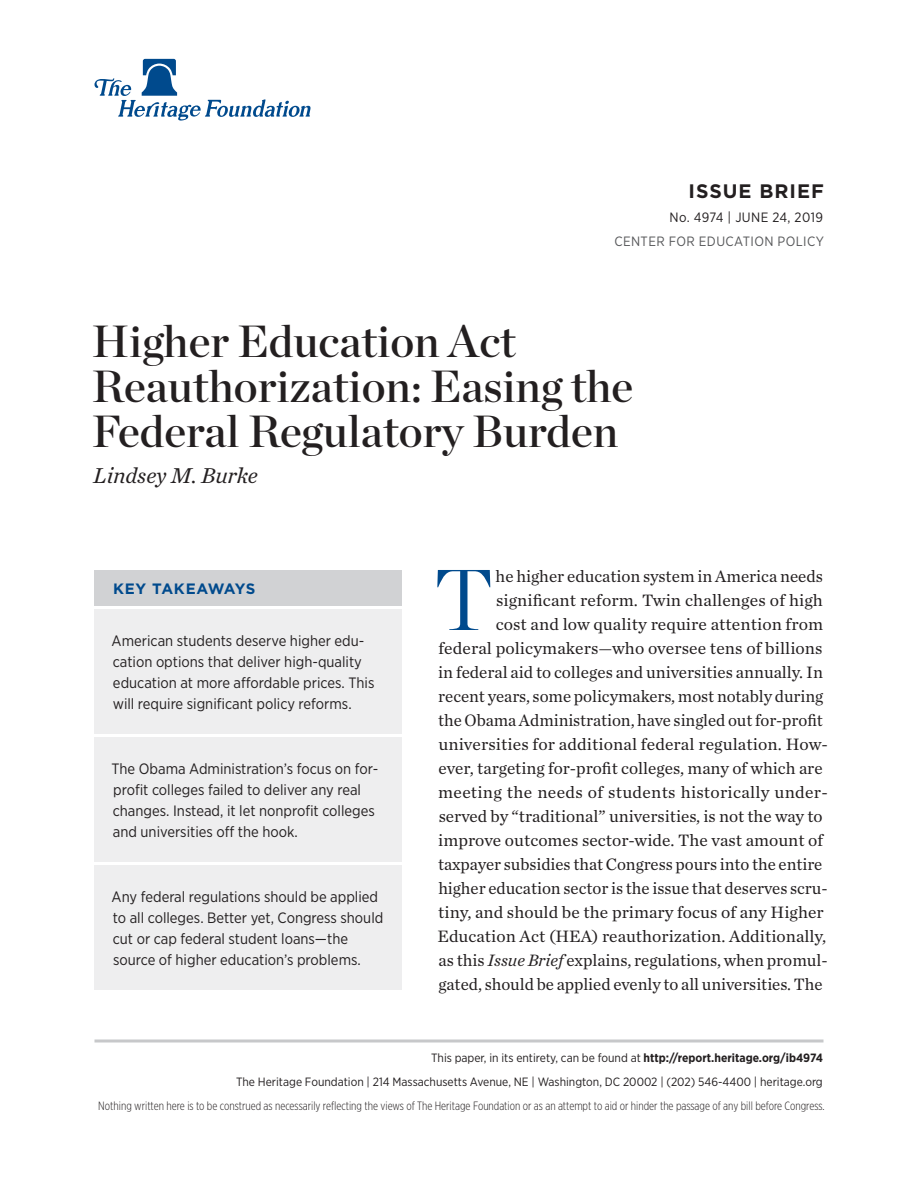
<style>
.page{position:relative;width:918px;height:1188px;background:#fff}
.page>*{position:absolute;margin:0;border:0;box-sizing:border-box;transform-origin:0 0}
.Body_Text___DROP_CAP{font:300 86.1px "Chronicle Display";color:#004a8d}
.Paper_Title{font:45px/45px "Chronicle Display Semi";color:#231f20}
.Byline{font:italic 22.5px "Chronicle Text G1";color:#231f20}
.t1{font:700 19.5px "Gotham";letter-spacing:.05em;color:#231f20}
.Body_Text___DROP_CAP-2{font:17.25px "Chronicle Text G1";color:#231f20}
.Key_Takeaways{font:15px/21px "Gotham Narrow";color:#231f20}
.Key_Takeaways___HEAD{font:700 15px "Gotham";letter-spacing:.03em;color:#004a8d}
.t2{font:13.5px "Gotham Narrow";letter-spacing:.03em;color:#57585a}
.t3{font:13.5px "Gotham Narrow";letter-spacing:.025em;color:#231f20}
.t4{font:12px/24px "Gotham Narrow";color:#231f20;text-align:right}
.t5{font:300 12px "Gotham X Narrow";color:#231f20}
.s1{font-style:italic}
.s2{font-weight:700}
</style>
<div class="page">
<hr style="left:94px;top:1040px;width:730px;height:2px;background:#c7c8ca">
<svg style="left:94px;top:59px;width:216px;height:62px"></svg>
<div style="left:94px;top:609px;width:308px;height:125px;background:#eeeeef"></div>
<div style="left:94px;top:570px;width:308px;height:36px;background:#d1d2d4"></div>
<div style="left:94px;top:737px;width:308px;height:125px;background:#eeeeef"></div>
<div style="left:94px;top:865px;width:308px;height:125px;background:#eeeeef"></div>
<p class="t1" style="left:689px;top:178px;width:137px">ISSUE BRIEF</p>
<p class="t3" style="left:670px;top:209px;width:155px">No. 4974 | Jun e 24, 2019</p>
<p class="t2" style="left:614px;top:233px;width:211px">CENTER FOR EDUCATION POLICY</p>
<p class="Paper_Title" style="left:92px;top:316px;width:543px">Higher Education Act<br>Reauthorization: Easing the<br>Federal Regulatory Burden</p>
<p class="Byline" style="left:93px;top:458px;width:166px">Lindsey M. Burke</p>
<p class="Key_Takeaways___HEAD" style="left:113px;top:579px;width:144px">KEY TAKEAWAYS</p>
<p class="Key_Takeaways" style="left:112px;top:630px;width:264px">American students deserve higher edu&shy;cation options that deliver high-quality education at more affordable prices. This will require significant policy reforms.</p>
<p class="Key_Takeaways" style="left:112px;top:758px;width:268px">The Obama Administration’s focus on for&shy;profit colleges failed to deliver any real changes. Instead, it let nonprofit colleges and universities off the hook.</p>
<p class="Key_Takeaways" style="left:112px;top:886px;width:273px">Any federal regulations should be applied to all colleges. Better yet, Congress should cut or cap federal student loans—the source of higher education’s problems.</p>
<p class="Body_Text___DROP_CAP" style="left:434px;top:534px;width:60px">T</p>
<p class="Body_Text___DROP_CAP-2" style="left:496px;top:563px;width:329px">he higher education system in America needs</p>
<p class="Body_Text___DROP_CAP-2" style="left:496px;top:587px;width:328px">significant reform. Twin challenges of high</p>
<p class="Body_Text___DROP_CAP-2" style="left:496px;top:611px;width:329px">cost and low quality require attention from</p>
<p class="Body_Text___DROP_CAP-2" style="left:438px;top:635px;width:386px">federal policymakers—who oversee tens of billions</p>
<p class="Body_Text___DROP_CAP-2" style="left:438px;top:659px;width:386px">in federal aid to colleges and universities annually. In</p>
<p class="Body_Text___DROP_CAP-2" style="left:438px;top:683px;width:386px">recent years, some policymakers, most notably during</p>
<p class="Body_Text___DROP_CAP-2" style="left:438px;top:707px;width:386px">the Obama Administration, have singled out for-profit</p>
<p class="Body_Text___DROP_CAP-2" style="left:438px;top:731px;width:391px">universities for additional federal regulation. How-</p>
<p class="Body_Text___DROP_CAP-2" style="left:438px;top:755px;width:386px">ever, targeting for-profit colleges, many of which are</p>
<p class="Body_Text___DROP_CAP-2" style="left:438px;top:779px;width:391px">meeting the needs of students historically under-</p>
<p class="Body_Text___DROP_CAP-2" style="left:439px;top:803px;width:386px">served by “traditional” universities, is not the way to</p>
<p class="Body_Text___DROP_CAP-2" style="left:438px;top:827px;width:387px">improve outcomes sector-wide. The vast amount of</p>
<p class="Body_Text___DROP_CAP-2" style="left:438px;top:851px;width:386px">taxpayer subsidies that Congress pours into the entire</p>
<p class="Body_Text___DROP_CAP-2" style="left:438px;top:875px;width:391px">higher education sector is the issue that deserves scru-</p>
<p class="Body_Text___DROP_CAP-2" style="left:438px;top:899px;width:387px">tiny, and should be the primary focus of any Higher</p>
<p class="Body_Text___DROP_CAP-2" style="left:438px;top:923px;width:390px">Education Act (HEA) reauthorization. Additionally,</p>
<p class="Body_Text___DROP_CAP-2" style="left:439px;top:947px;width:391px">as this <span class="s1">Issue Brief</span> explains, regulations, when promul-</p>
<p class="Body_Text___DROP_CAP-2" style="left:438px;top:971px;width:386px">gated, should be applied evenly to all universities. The</p>
<p class="t4" style="left:236px;top:1046px;width:588px">This paper, in its entirety, can be found at <span class="s2">http://report.heritage.org/ib4974<br></span>The Heritage Foundation | 214 Massachusetts Avenue, NE | Washington, DC 20002 | (202) 546-4400 | heritage.org</p>
<p class="t5" style="left:98px;top:1099px;width:728px">Nothing written here is to be construed as necessarily reflecting the views of The Heritage Foundation or as an attempt to aid or hinder the passage of any bill before Congress.</p>
</div>
